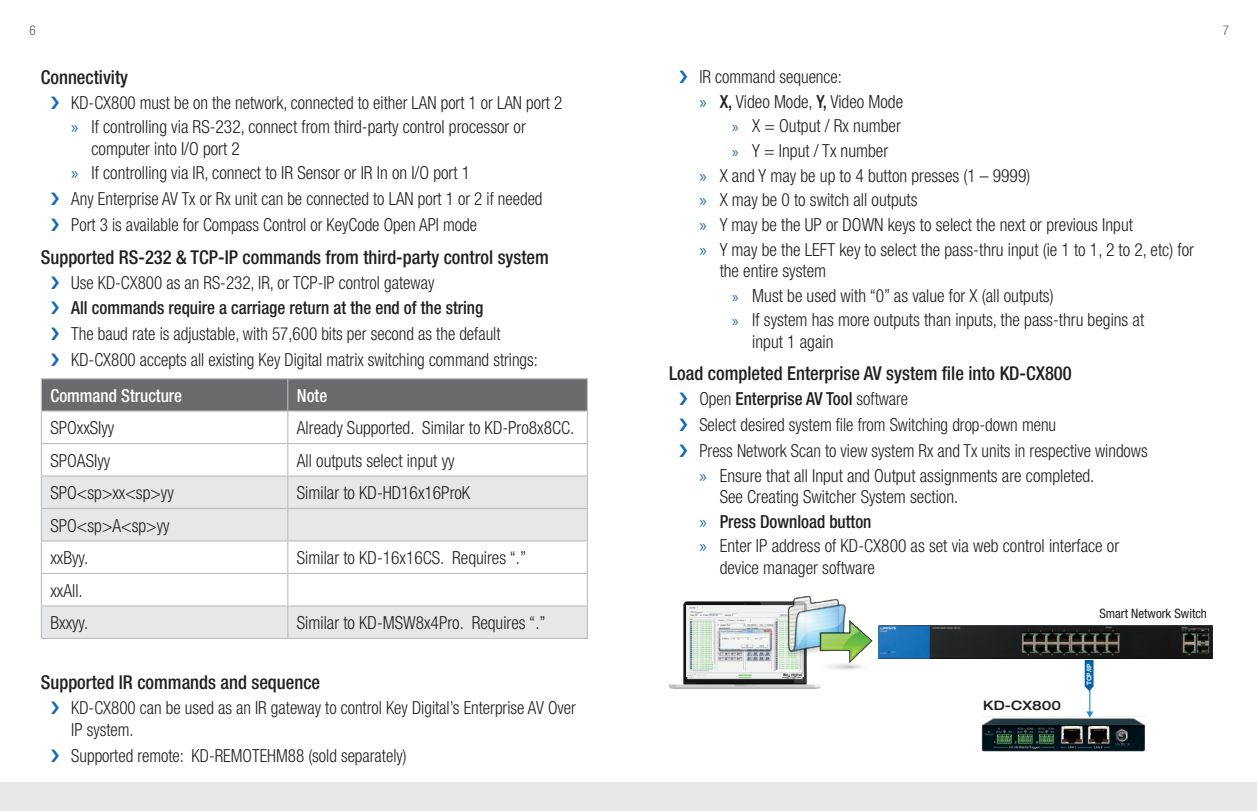
<style>
.page{position:relative;width:1257px;height:811px;background:#fff}
.page>*{position:absolute;margin:0;border:0;box-sizing:border-box;transform-origin:0 0}
.t1{font:500 condensed 19.12px "Helvetica Neue";color:#231f20}
.t2{font:300 condensed 18px/25.4px "Helvetica Neue";color:#231f20}
.t3{font:300 condensed 18px/25.4px "Helvetica Neue";color:#231f20;scale:.95 1}
.t4{font:500 condensed 18px "Helvetica Neue";color:#231f20;scale:.95 1}
.t5{font:500 condensed 18px "Helvetica Neue";color:#fff;scale:.95 1}
.t6{font:300 condensed 13.5px "Helvetica Neue";color:#5c5c5f}
.t7{font:condensed 13.05px "Helvetica Neue";color:#201d1e}
.t8{font:500 expanded 13.05px "Helvetica Neue";color:#201d1e}
.t9{font:700 6.52px "Helvetica Neue";color:#fff}
.s1{font-family:"Myriad Pro";font-weight:400;font-stretch:normal;color:#1569b4}
.s2{font-weight:500}
.s3{font-family:"Myriad Pro";font-weight:400;font-stretch:normal;font-size:15.75px;color:#1569b4}
</style>
<div class="page">
<div style="left:0;top:781px;width:628px;height:30px;background:#e6e7e9"></div>
<div style="left:628px;top:781px;width:628px;height:30px;background:#e6e7e9"></div>
<svg style="left:1084px;top:660px;width:9px;height:56px"></svg>
<img style="left:669px;top:601px;width:151px;height:87px">
<img style="left:686px;top:605px;width:98px;height:71px">
<img style="left:784px;top:596px;width:89px;height:84px">
<img style="left:878px;top:625px;width:334px;height:33px">
<img style="left:981px;top:716px;width:164px;height:35px">
<div style="left:42px;top:379px;width:544px;height:31px;background:#6b6b6e"></div>
<svg style="left:42px;top:411px;width:544px;height:32px"></svg>
<svg style="left:42px;top:476px;width:544px;height:162px;fill:#e6e7e9"></svg>
<hr style="left:41px;top:378px;width:247px;height:1px;background:#bcbdc0">
<hr style="left:41px;top:379px;width:1px;height:31px;background:#bcbdc0">
<hr style="left:288px;top:378px;width:300px;height:1px;background:#bcbdc0">
<hr style="left:287px;top:379px;width:1px;height:31px;background:#bcbdc0">
<hr style="left:586px;top:379px;width:2px;height:31px;background:#bcbdc0">
<hr style="left:41px;top:410px;width:247px;height:1px;background:#bcbdc0">
<hr style="left:41px;top:411px;width:1px;height:32px;background:#bcbdc0">
<hr style="left:288px;top:410px;width:300px;height:1px;background:#bcbdc0">
<hr style="left:287px;top:411px;width:1px;height:32px;background:#bcbdc0">
<hr style="left:586px;top:411px;width:2px;height:32px;background:#bcbdc0">
<hr style="left:41px;top:443px;width:247px;height:1px;background:#bcbdc0">
<hr style="left:41px;top:444px;width:1px;height:31px;background:#bcbdc0">
<hr style="left:288px;top:443px;width:300px;height:1px;background:#bcbdc0">
<hr style="left:287px;top:444px;width:1px;height:31px;background:#bcbdc0">
<hr style="left:586px;top:444px;width:2px;height:31px;background:#bcbdc0">
<hr style="left:41px;top:475px;width:247px;height:1px;background:#bcbdc0">
<hr style="left:41px;top:476px;width:1px;height:32px;background:#bcbdc0">
<hr style="left:288px;top:475px;width:300px;height:1px;background:#bcbdc0">
<hr style="left:287px;top:476px;width:1px;height:32px;background:#bcbdc0">
<hr style="left:586px;top:476px;width:2px;height:32px;background:#bcbdc0">
<hr style="left:41px;top:508px;width:247px;height:1px;background:#bcbdc0">
<hr style="left:41px;top:509px;width:1px;height:31px;background:#bcbdc0">
<hr style="left:288px;top:508px;width:300px;height:1px;background:#bcbdc0">
<hr style="left:287px;top:509px;width:1px;height:31px;background:#bcbdc0">
<hr style="left:586px;top:509px;width:2px;height:31px;background:#bcbdc0">
<hr style="left:41px;top:540px;width:247px;height:1px;background:#bcbdc0">
<hr style="left:41px;top:541px;width:1px;height:32px;background:#bcbdc0">
<hr style="left:288px;top:540px;width:300px;height:1px;background:#bcbdc0">
<hr style="left:287px;top:541px;width:1px;height:32px;background:#bcbdc0">
<hr style="left:586px;top:541px;width:2px;height:32px;background:#bcbdc0">
<hr style="left:41px;top:573px;width:247px;height:1px;background:#bcbdc0">
<hr style="left:41px;top:574px;width:1px;height:31px;background:#bcbdc0">
<hr style="left:288px;top:573px;width:300px;height:1px;background:#bcbdc0">
<hr style="left:287px;top:574px;width:1px;height:31px;background:#bcbdc0">
<hr style="left:586px;top:574px;width:2px;height:31px;background:#bcbdc0">
<hr style="left:41px;top:605px;width:247px;height:1px;background:#bcbdc0">
<hr style="left:41px;top:606px;width:1px;height:32px;background:#bcbdc0">
<hr style="left:41px;top:638px;width:247px;height:1px;background:#bcbdc0">
<hr style="left:288px;top:605px;width:300px;height:1px;background:#bcbdc0">
<hr style="left:287px;top:606px;width:1px;height:32px;background:#bcbdc0">
<hr style="left:586px;top:606px;width:2px;height:32px;background:#bcbdc0">
<hr style="left:288px;top:638px;width:300px;height:1px;background:#bcbdc0">
<p class="t6" style="left:29px;top:22px;width:8px">6</p>
<p class="t6" style="left:1222px;top:22px;width:8px">7</p>
<p class="t3" style="left:699px;top:64px;width:151px">IR command sequence:</p>
<p class="t2" style="left:699px;top:89px;width:205px"><span class="s1">»</span> <span class="s2">X,</span> Video Mode, <span class="s2">Y,</span> Video Mode</p>
<p class="t2" style="left:732px;top:113px;width:170px"><span class="s3">»</span> X = Output / Rx number</p>
<p class="t2" style="left:732px;top:138px;width:158px"><span class="s3">»</span> Y = Input / Tx number</p>
<p class="t2" style="left:699px;top:162px;width:332px"><span class="s1">»</span> X and Y may be up to 4 button presses (1 – 9999)</p>
<p class="t2" style="left:699px;top:187px;width:219px"><span class="s1">»</span> X may be 0 to switch all outputs</p>
<p class="t2" style="left:699px;top:212px;width:435px"><span class="s1">»</span> Y may be the UP or DOWN keys to select the next or previous Input</p>
<p class="t2" style="left:699px;top:236px;width:496px"><span class="s1">»</span> Y may be the LEFT key to select the pass-thru input (ie 1 to 1, 2 to 2, etc) for</p>
<p class="t2" style="left:732px;top:258px;width:414px;line-height:24.8px;text-indent:-12px">the entire system<br><span class="s3">»</span> Must be used with “0” as value for X (all outputs)<br><span class="s3">»</span> If system has more outputs than inputs, the pass-thru begins at</p>
<p class="t2" style="left:752px;top:328px;width:83px">input 1 again</p>
<p class="t1" style="left:669px;top:362px;width:404px">Load completed Enterprise AV system file into KD-CX800</p>
<p class="t3" style="left:699px;top:386px;width:473px">Open <span class="s2">Enterprise AV Tool</span> software<br>Select desired system file from Switching drop-down menu<br>Press Network Scan to view system Rx and Tx units in respective windows <span class="s1">»</span> Ensure that all Input and Output assignments are completed.</p>
<p class="t2" style="left:699px;top:484px;width:421px;line-height:24.5px;text-indent:20px">See Creating Switcher System section.<br><span class="s1">»</span> <span class="s2">Press Download button<br></span><span class="s1">»</span> Enter IP address of KD-CX800 as set via web control interface or</p>
<p class="t2" style="left:719px;top:554px;width:157px">device manager software</p>
<p class="t1" style="left:41px;top:66px;width:89px">Connectivity</p>
<p class="t3" style="left:71px;top:90px;width:518px;line-height:24.5px">KD-CX800 must be on the network, connected to either LAN port 1 or LAN port 2 <span class="s1">»</span> If controlling via RS-232, connect from third-party control processor or</p>
<p class="t2" style="left:71px;top:135px;width:473px;text-indent:20px">computer into I/O port 2<br><span class="s1">»</span> If controlling via IR, connect to IR Sensor or IR In on I/O port 1<br>Any Enterprise AV Tx or Rx unit can be connected to LAN port 1 or 2 if needed Port 3 is available for Compass Control or KeyCode Open API mode</p>
<p class="t1" style="left:41px;top:245px;width:509px">Supported RS-232 &amp; TCP-IP commands from third-party control system</p>
<p class="t3" style="left:71px;top:269px;width:383px">Use KD-CX800 as an RS-232, IR, or TCP-IP control gateway</p>
<p class="t4" style="left:71px;top:297px;width:435px">All commands require a carriage return at the end of the string</p>
<p class="t3" style="left:71px;top:321px;width:492px">The baud rate is adjustable, with 57,600 bits per second as the default<br>KD-CX800 accepts all existing Key Digital matrix switching command strings:</p>
<p class="t5" style="left:50px;top:385px;width:140px">Command Structure</p>
<p class="t5" style="left:297px;top:385px;width:34px">Note</p>
<p class="t2" style="left:50px;top:415px;width:65px">SPOxxSIyy</p>
<p class="t2" style="left:297px;top:415px;width:279px">Already Supported. Similar to KD-Pro8x8CC.</p>
<p class="t2" style="left:50px;top:448px;width:61px">SPOASIyy</p>
<p class="t2" style="left:297px;top:448px;width:159px">All outputs select input yy</p>
<p class="t2" style="left:50px;top:480px;width:125px">SPO&lt;sp&gt;xx&lt;sp&gt;yy</p>
<p class="t2" style="left:297px;top:480px;width:175px">Similar to KD-HD16x16ProK</p>
<p class="t2" style="left:50px;top:509px;width:121px;line-height:32.4px">SPO&lt;sp&gt;A&lt;sp&gt;yy xxByy.</p>
<p class="t2" style="left:297px;top:545px;width:231px">Similar to KD-16x16CS. Requires “.”</p>
<p class="t2" style="left:50px;top:574px;width:39px;line-height:32.4px">xxAll.<br>Bxxyy.</p>
<p class="t2" style="left:297px;top:610px;width:250px">Similar to KD-MSW8x4Pro. Requires “.”</p>
<p class="t1" style="left:41px;top:670px;width:281px">Supported IR commands and sequence</p>
<p class="t3" style="left:71px;top:695px;width:532px;line-height:22.5px">KD-CX800 can be used as an IR gateway to control Key Digital’s Enterprise AV Over<br>IP system.</p>
<p class="t3" style="left:71px;top:742px;width:354px">Supported remote: KD-REMOTEHM88 (sold separately)</p>
<p class="t8" style="left:983px;top:697px;width:79px">KD-CX800</p>
<p class="t7" style="left:1099px;top:606px;width:109px">Smart Network Switch</p>
<p class="t9" style="left:1084px;top:685px;width:23px;rotate:-90deg">TCP/IP</p>
</div>
